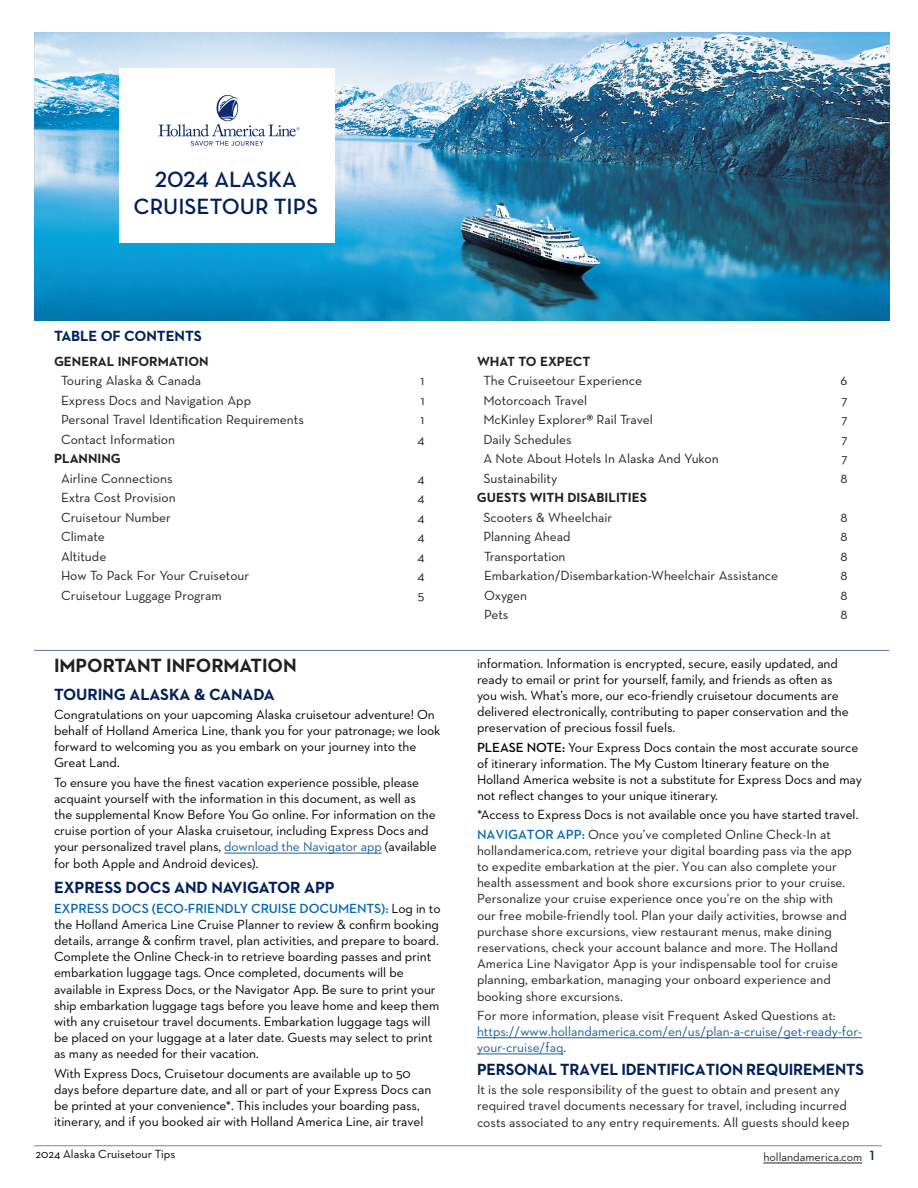
<style>
.page{position:relative;width:918px;height:1188px;background:#fff}
.page>*{position:absolute;margin:0;border:0;box-sizing:border-box;transform-origin:0 0}
.t1{font:600 22.5px/27px "Neutraface Text";color:#00205b;text-align:center}
.t2{font:700 19.5px "Neutraface 2 Text";letter-spacing:-.005em;color:#231f20}
.t3{font:700 16.5px "Neutraface 2 Text";letter-spacing:-.01em;color:#00205b}
.t4{font:700 15px "Neutraface 2 Text";letter-spacing:-.005em;color:#00205b}
.t5{font:13.5px/16.2px "Neutraface 2 Text";letter-spacing:-.005em;color:#000}
.t6{font:13.5px/16.2px "Neutraface 2 Text";color:#231f20}
.t7{font:13.5px/19.5px "Neutraface Text";color:#231f20}
.t8{font:13.5px/16.2px "Neutraface 2 Text";color:#175d9e}
.t9{font:700 13.5px "Neutraface 2 Text";color:#231f20}
.t10{font:600 13.5px "Neutraface 2 Text";letter-spacing:-.005em;color:#0166b3}
.t11{font:12px "Neutraface Text";color:#000}
.t12{font:12px "Neutraface Text";color:#231f20}
.s1{font-weight:400;color:#000}
.s2{color:#175d9e}
.s3{font-family:"Neutraface 2 Text";color:#000}
.s4{font-weight:600}
.s5{font-weight:600;color:#0166b3}
.s6{color:#231f20}
.s7{font-weight:600;font-size:13.5px;color:#00205b}
</style>
<div class="page">
<hr style="left:34px;top:1145px;width:848px;height:1px;background:#7d86aa">
<hr style="left:763px;top:1163px;width:99px;height:1px;background:#231f20">
<hr style="left:224px;top:853px;width:158px;height:1px;background:#175d9e">
<hr style="left:477px;top:1037px;width:385px;height:1px;background:#175d9e">
<hr style="left:477px;top:1054px;width:87px;height:1px;background:#175d9e">
<img style="left:34px;top:32px;width:855px;height:288px">
<div style="left:119px;top:68px;width:216px;height:175px;background:#fff"></div>
<svg style="left:159px;top:95px;width:141px;height:51px"></svg>
<hr style="left:34px;top:650px;width:855px;height:1px;background:#63709b">
<h1 class="t1" style="left:134px;top:165px;width:186px">2024 ALASKA<br>CRUISETOUR TIPS</h1>
<p class="t4" style="left:54px;top:327px;width:149px">TABLE OF CONTENTS</p>
<h1 class="t9" style="left:54px;top:352px;width:156px">GENERAL INFORMATION</h1>
<p class="t7" style="left:61px;top:371px;width:244px">Touring Alaska &amp; Canada<br>Express Docs and Navigation App<br>Personal Travel Identification Requirements<br>Contact Information</p>
<h1 class="t9" style="left:54px;top:450px;width:68px">PLANNING</h1>
<p class="t7" style="left:61px;top:468px;width:190px">Airline Connections<br>Extra Cost Provision<br>Cruisetour Number<br>Climate<br>Altitude<br>How To Pack For Your Cruisetour<br>Cruisetour Luggage Program</p>
<p class="t7" style="left:417px;top:371px;width:9px;text-align:justify">1<br>1<br>1<br>4</p>
<p class="t7" style="left:417px;top:468px;width:9px;text-align:justify">4<br>4<br>4<br>4<br>4<br>4</p>
<p class="t7" style="left:418px;top:585px;width:8px">5</p>
<h1 class="t2" style="left:54px;top:653px;width:244px">IMPORTANT INFORMATION</h1>
<h2 class="t3" style="left:54px;top:683px;width:222px">TOURING ALASKA &amp; CANADA</h2>
<p class="t5" style="left:54px;top:706px;width:388px">Congratulations on your uapcoming Alaska cruisetour adventure! On behalf of Holland America Line, thank you for your patronage; we look forward to welcoming you as you embark on your journey into the Great Land.</p>
<p class="t5" style="left:54px;top:774px;width:367px">To ensure you have the finest vacation experience possible, please</p>
<p class="t5" style="left:54px;top:790px;width:363px">acquaint yourself with the information in this document, as well as</p>
<p class="t5" style="left:54px;top:806px;width:383px">the supplemental Know Before You Go online. For information on the</p>
<p class="t5" style="left:54px;top:822px;width:376px">cruise portion of your Alaska cruisetour, including Express Docs and</p>
<p class="t5" style="left:54px;top:855px;width:206px">for both Apple and Android devices).</p>
<h2 class="t3" style="left:54px;top:877px;width:282px">EXPRESS DOCS AND NAVIGATOR APP</h2>
<h3 class="t10" style="left:54px;top:899px;width:388px">EXPRESS DOCS (ECO-FRIENDLY CRUISE DOCUMENTS): <span class="s1">Log in to</span></h3>
<p class="t5" style="left:54px;top:916px;width:387px">the Holland America Line Cruise Planner to review &amp; confirm booking</p>
<p class="t5" style="left:54px;top:932px;width:387px">details, arrange &amp; confirm travel, plan activities, and prepare to board.<br>Complete the Online Check-in to retrieve boarding passes and print embarkation luggage tags. Once completed, documents will be available in Express Docs, or the Navigator App. Be sure to print your ship embarkation luggage tags before you leave home and keep them with any cruisetour travel documents. Embarkation luggage tags will be placed on your luggage at a later date. Guests may select to print as many as needed for their vacation.</p>
<p class="t5" style="left:54px;top:1065px;width:379px">With Express Docs, Cruisetour documents are available up to 50 days before departure date, and all or part of your Express Docs can be printed at your convenience*. This includes your boarding pass, itinerary, and if you booked air with Holland America Line, air travel</p>
<p class="t5" style="left:54px;top:838px;width:384px">your personalized travel plans, <span class="s2">download the Navigator app</span> (available</p>
<h1 class="t9" style="left:477px;top:352px;width:115px">WHAT TO EXPECT</h1>
<p class="t7" style="left:483px;top:371px;width:237px">The Cruiseetour Experience<br>Motorcoach Travel<br>McKinley Explorer<span class="s3">®</span> Rail Travel<br>Daily Schedules<br>A Note About Hotels In Alaska And Yukon<br>Sustainability</p>
<h1 class="t9" style="left:477px;top:489px;width:172px">GUESTS WITH DISABILITIES</h1>
<p class="t7" style="left:483px;top:507px;width:296px">Scooters &amp; Wheelchair<br>Planning Ahead<br>Transportation<br>Embarkation/Disembarkation-Wheelchair Assistance<br>Oxygen<br>Pets</p>
<p class="t7" style="left:840px;top:371px;width:9px;text-align:justify">6<br>7<br>7<br>7<br>7<br>8</p>
<p class="t7" style="left:840px;top:507px;width:9px;text-align:justify">8<br>8<br>8<br>8<br>8<br>8</p>
<p class="t5" style="left:477px;top:655px;width:373px">information. Information is encrypted, secure, easily updated, and ready to email or print for yourself, family, and friends as often as you wish. What’s more, our eco-friendly cruisetour documents are delivered electronically, contributing to paper conservation and the preservation of precious fossil fuels.</p>
<p class="t5" style="left:477px;top:739px;width:387px"><span class="s4">PLEASE NOTE:</span> Your Express Docs contain the most accurate source of itinerary information. The My Custom Itinerary feature on the Holland America website is not a substitute for Express Docs and may not reflect changes to your unique itinerary.</p>
<p class="t5" style="left:477px;top:806px;width:383px">*Access to Express Docs is not available once you have started travel.</p>
<h3 class="t6" style="left:477px;top:826px;width:356px"><span class="s5">NAVIGATOR APP:</span> Once you’ve completed Online Check-In at</h3>
<p class="t6" style="left:477px;top:842px;width:377px">hollandamerica.com, retrieve your digital boarding pass via the app to expedite embarkation at the pier. You can also complete your health assessment and book shore excursions prior to your cruise.<br>Personalize your cruise experience once you’re on the ship with our free mobile-friendly tool. Plan your daily activities, browse and purchase shore excursions, view restaurant menus, make dining reservations, check your account balance and more. The Holland America Line Navigator App is your indispensable tool for cruise planning, embarkation, managing your onboard experience and booking shore excursions.</p>
<p class="t6" style="left:477px;top:1007px;width:360px">For more information, please visit Frequent Asked Questions at:</p>
<p class="t8" style="left:477px;top:1023px;width:387px">https://www.hollandamerica.com/en/us/plan-a-cruise/get-ready-for&shy;your-cruise/faq<span class="s6">.</span></p>
<h2 class="t3" style="left:477px;top:1059px;width:389px">PERSONAL TRAVEL IDENTIFICATION REQUIREMENTS</h2>
<p class="t6" style="left:477px;top:1081px;width:374px">It is the sole responsibility of the guest to obtain and present any required travel documents necessary for travel, including incurred costs associated to any entry requirements. All guests should keep</p>
<p class="t11" style="left:35px;top:1147px;width:142px">2024 Alaska Cruisetour Tips</p>
<p class="t12" style="left:763px;top:1150px;width:112px">hollandamerica.com <span class="s7">1</span></p>
</div>
